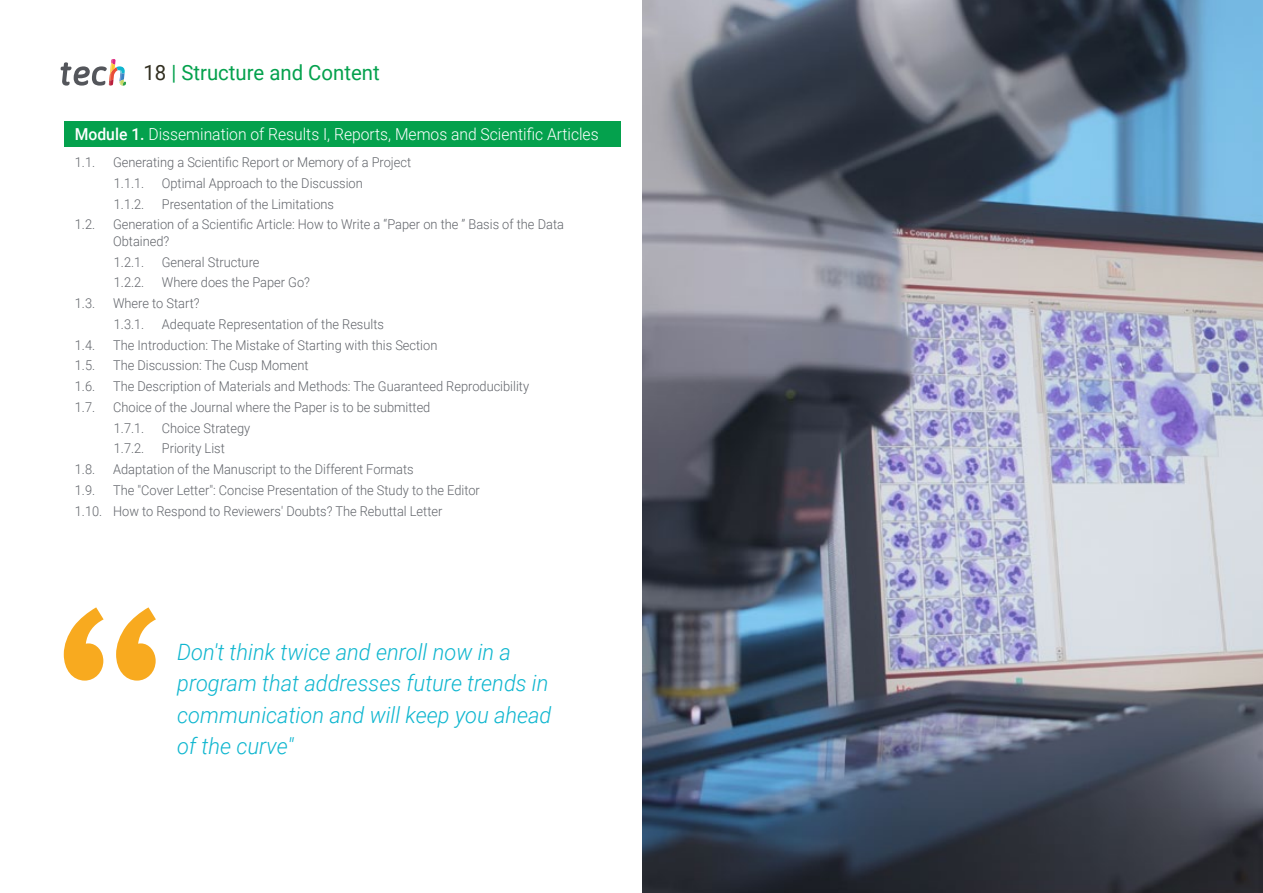
<style>
.page{position:relative;width:1263px;height:893px;background:#fff}
.page>*{position:absolute;margin:0;border:0;box-sizing:border-box;transform-origin:0 0}
.t1{font:italic 300 22.5px/31.5px "Roboto";color:#0fb6cf}
.t2{font:21px "Roboto";color:#04a14d}
.t3{font:300 16.5px "Roboto";color:#fff;scale:.95 1}
.t4{font:300 13.5px/20.7px "Roboto";color:#61646a;scale:.95 1}
.s1{color:#312e20}
.s2{font-weight:500}
</style>
<div class="page">
<svg style="left:61px;top:59px;width:65px;height:27px"></svg>
<img style="left:642px;top:0;width:621px;height:893px">
<svg style="left:64px;top:607px;width:92px;height:74px"></svg>
<div style="left:64px;top:121px;width:557px;height:25px;background:#04a14d"></div>
<h2 class="t2" style="left:144px;top:57px;width:238px"><span class="s1">18</span> | Structure and Content</h2>
<p class="t3" style="left:75px;top:123px;width:553px"><span class="s2">Module 1.</span> Dissemination of Results I, Reports, Memos and Scientific Articles</p>
<p class="t4" style="left:75px;top:151px;width:23px">1.1.</p>
<p class="t4" style="left:113px;top:151px;width:315px">Generating a Scientific Report or Memory of a Project<br>1.1.1.</p>
<p class="t4" style="left:162px;top:172px;width:213px">Optimal Approach to the Discussion</p>
<p class="t4" style="left:114px;top:193px;width:34px">1.1.2.</p>
<p class="t4" style="left:162px;top:193px;width:183px">Presentation of the Limitations</p>
<p class="t4" style="left:75px;top:214px;width:23px">1.2.</p>
<p class="t4" style="left:113px;top:216px;width:476px;line-height:16.5px">Generation of a Scientific Article: How to Write a “Paper on the ” Basis of the Data<br>Obtained?</p>
<p class="t4" style="left:114px;top:251px;width:34px">1.2.1.</p>
<p class="t4" style="left:162px;top:251px;width:104px">General Structure</p>
<p class="t4" style="left:114px;top:272px;width:34px">1.2.2.</p>
<p class="t4" style="left:162px;top:272px;width:158px">Where does the Paper Go?</p>
<p class="t4" style="left:75px;top:292px;width:23px">1.3.</p>
<p class="t4" style="left:113px;top:292px;width:93px">Where to Start?<br>1.3.1.</p>
<p class="t4" style="left:162px;top:313px;width:235px">Adequate Representation of the Results</p>
<p class="t4" style="left:75px;top:334px;width:23px">1.4.</p>
<p class="t4" style="left:113px;top:334px;width:343px">The Introduction: The Mistake of Starting with this Section</p>
<p class="t4" style="left:75px;top:355px;width:23px">1.5.</p>
<p class="t4" style="left:113px;top:355px;width:207px">The Discussion: The Cusp Moment</p>
<p class="t4" style="left:75px;top:375px;width:23px">1.6.</p>
<p class="t4" style="left:113px;top:375px;width:439px">The Description of Materials and Methods: The Guaranteed Reproducibility</p>
<p class="t4" style="left:75px;top:396px;width:23px">1.7.</p>
<p class="t4" style="left:113px;top:396px;width:335px">Choice of the Journal where the Paper is to be submitted<br>1.7.1.</p>
<p class="t4" style="left:162px;top:417px;width:95px">Choice Strategy</p>
<p class="t4" style="left:114px;top:438px;width:34px">1.7.2.</p>
<p class="t4" style="left:162px;top:438px;width:68px">Priority List</p>
<p class="t4" style="left:75px;top:458px;width:23px">1.8.</p>
<p class="t4" style="left:113px;top:458px;width:318px">Adaptation of the Manuscript to the Different Formats</p>
<p class="t4" style="left:75px;top:479px;width:23px">1.9.</p>
<p class="t4" style="left:75px;top:479px;width:428px;text-indent:38px">The "Cover Letter": Concise Presentation of the Study to the Editor<br>1.10. How to Respond to Reviewers' Doubts? The Rebuttal Letter</p>
<h1 class="t1" style="left:177px;top:635px;width:376px">Don't think twice and enroll now in a program that addresses future trends in communication and will keep you ahead of the curve"</h1>
</div>
